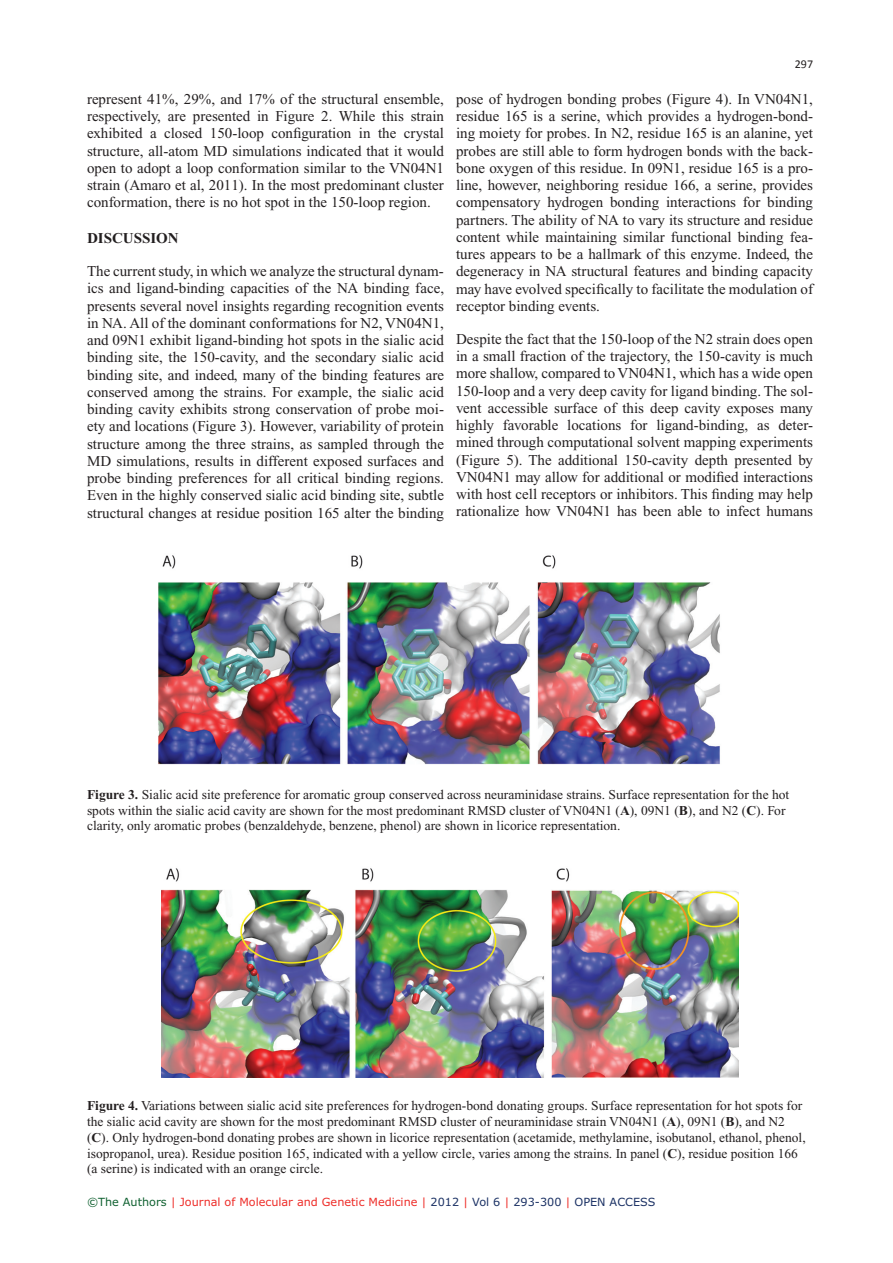
<style>
.page{position:relative;width:893px;height:1263px;background:#fff}
.page>*{position:absolute;margin:0;border:0;box-sizing:border-box;transform-origin:0 0}
.t1{font:15px/17.2px "Times New Roman";color:#231f20;text-align:justify}
.t2{font:700 15px "Times New Roman";color:#231f20}
.t3{font:13.5px/15.8px "Times New Roman";color:#231f20}
.t4{font:12px "Calibri";color:#231f20}
.t5{font:11.25px "Verdana";color:#ee2d29}
.s1{font-weight:700}
.s2{color:#116232}
.s3{color:#1c3265}
</style>
<div class="page">
<img style="left:162px;top:868px;width:576px;height:209px">
<img style="left:158px;top:555px;width:562px;height:210px">
<p class="t1" style="left:87px;top:90px;width:359px">represent 41%, 29%, and 17% of the structural ensemble, respectively, are presented in Figure 2. While this strain exhibited a closed 150-loop configuration in the crystal structure, all-atom MD simulations indicated that it would open to adopt a loop conformation similar to the VN04N1 strain (Amaro et al, 2011). In the most predominant cluster conformation, there is no hot spot in the 150-loop region.</p>
<p class="t2" style="left:87px;top:230px;width:93px">DISCUSSION</p>
<p class="t1" style="left:87px;top:263px;width:359px">The current study, in which we analyze the structural dynam&shy;ics and ligand-binding capacities of the NA binding face, presents several novel insights regarding recognition events in NA. All of the dominant conformations for N2, VN04N1, and 09N1 exhibit ligand-binding hot spots in the sialic acid binding site, the 150-cavity, and the secondary sialic acid binding site, and indeed, many of the binding features are conserved among the strains. For example, the sialic acid binding cavity exhibits strong conservation of probe moi&shy;ety and locations (Figure 3). However, variability of protein structure among the three strains, as sampled through the MD simulations, results in different exposed surfaces and probe binding preferences for all critical binding regions.<br>Even in the highly conserved sialic acid binding site, subtle structural changes at residue position 165 alter the binding</p>
<p class="t4" style="left:795px;top:56px;width:20px">297</p>
<p class="t1" style="left:456px;top:90px;width:359px">pose of hydrogen bonding probes (Figure 4). In VN04N1, residue 165 is a serine, which provides a hydrogen-bond&shy;ing moiety for probes. In N2, residue 165 is an alanine, yet probes are still able to form hydrogen bonds with the back&shy;bone oxygen of this residue. In 09N1, residue 165 is a pro&shy;line, however, neighboring residue 166, a serine, provides compensatory hydrogen bonding interactions for binding partners. The ability of NA to vary its structure and residue content while maintaining similar functional binding fea&shy;tures appears to be a hallmark of this enzyme. Indeed, the degeneracy in NA structural features and binding capacity may have evolved specifically to facilitate the modulation of receptor binding events.</p>
<p class="t1" style="left:456px;top:330px;width:359px">Despite the fact that the 150-loop of the N2 strain does open in a small fraction of the trajectory, the 150-cavity is much more shallow, compared to VN04N1, which has a wide open 150-loop and a very deep cavity for ligand binding. The sol&shy;vent accessible surface of this deep cavity exposes many highly favorable locations for ligand-binding, as deter&shy;mined through computational solvent mapping experiments (Figure 5). The additional 150-cavity depth presented by VN04N1 may allow for additional or modified interactions with host cell receptors or inhibitors. This finding may help rationalize how VN04N1 has been able to infect humans</p>
<p class="t3" style="left:87px;top:786px;width:704px"><span class="s1">Figure 3.</span> Sialic acid site preference for aromatic group conserved across neuraminidase strains. Surface representation for the hot spots within the sialic acid cavity are shown for the most predominant RMSD cluster of VN04N1 (<span class="s1">A</span>), 09N1 (<span class="s1">B</span>), and N2 (<span class="s1">C</span>). For clarity, only aromatic probes (benzaldehyde, benzene, phenol) are shown in licorice representation.</p>
<p class="t3" style="left:87px;top:1098px;width:720px"><span class="s1">Figure 4.</span> Variations between sialic acid site preferences for hydrogen-bond donating groups. Surface representation for hot spots for the sialic acid cavity are shown for the most predominant RMSD cluster of neuraminidase strain VN04N1 (<span class="s1">A</span>), 09N1 (<span class="s1">B</span>), and N2 (<span class="s1">C</span>). Only hydrogen-bond donating probes are shown in licorice representation (acetamide, methylamine, isobutanol, ethanol, phenol, isopropanol, urea). Residue position 165, indicated with a yellow circle, varies among the strains. In panel (<span class="s1">C</span>), residue position 166 (a serine) is indicated with an orange circle.</p>
<p class="t5" style="left:87px;top:1195px;width:570px"><span class="s2">©The Authors</span> | Journal of Molecular and Genetic Medicine | <span class="s3">2012</span> | <span class="s3">Vol 6</span> | <span class="s3">293-300</span> | <span class="s3">OPEN ACCESS</span></p>
</div>
